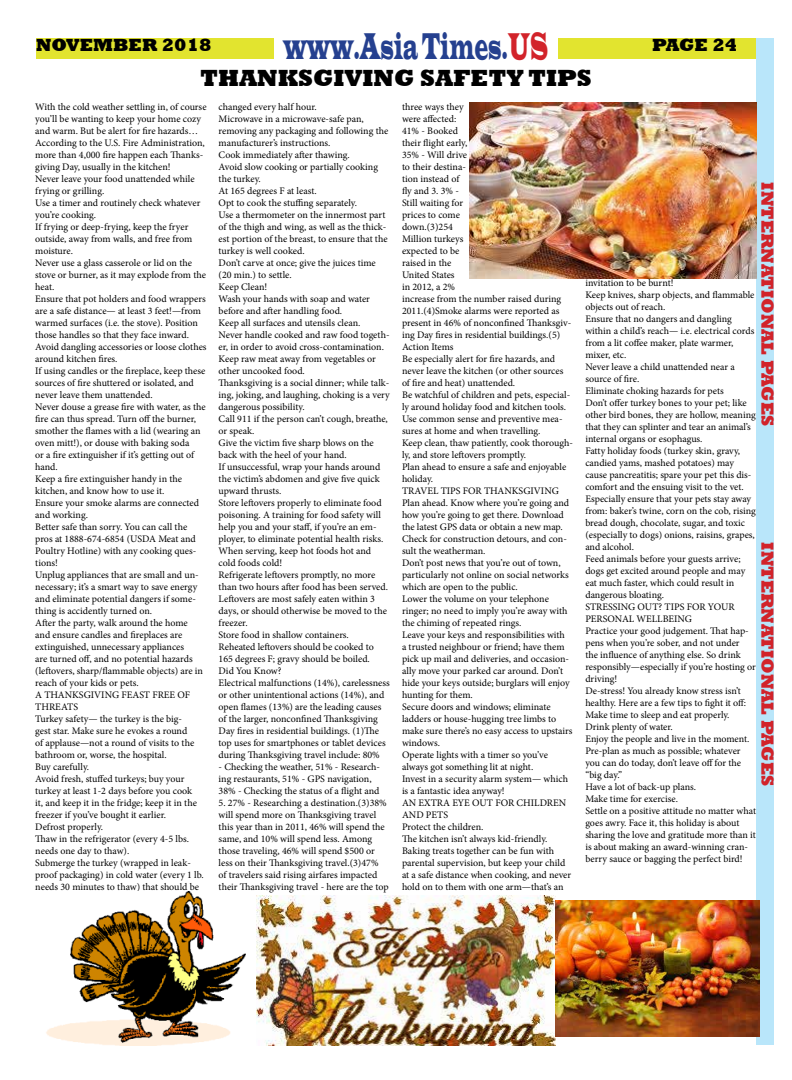
<style>
.page{position:relative;width:792px;height:1080px;background:#fff}
.page>*{position:absolute;margin:0;border:0;box-sizing:border-box;transform-origin:0 0}
.t1{font:38.3px "Latin Wide";color:#25408f;scale:.39 1}
.t2{font:800 24px "Rockwell";color:#000}
.t3{font:800 18px "Rockwell";color:#d2232a}
.t4{font:800 18px "Rockwell";color:#000}
.t5{font:10px/12px "Minion Pro";color:#000}
.s1{color:#d2232a}
</style>
<div class="page">
<div style="left:36px;top:39px;width:720px;height:20px;background:#e2e42f"></div>
<div style="left:274px;top:37px;width:284px;height:24px;background:#fff"></div>
<div style="left:756px;top:38px;width:18px;height:1007px;background:#b9e6fa"></div>
<img style="left:470px;top:102px;width:287px;height:176px">
<img style="left:256px;top:896px;width:299px;height:149px">
<img style="left:46px;top:891px;width:199px;height:154px">
<img style="left:555px;top:901px;width:204px;height:135px">
<h3 class="t4" style="left:36px;top:35px;width:177px">NOVEMBER 2018</h3>
<h1 class="t1" style="left:283px;top:22px;width:681px">www.Asia Times.<span class="s1">US</span></h1>
<h3 class="t4" style="left:652px;top:35px;width:86px">PAGE 24</h3>
<h2 class="t2" style="left:200px;top:64px;width:393px">THANKSGIVING SAFETY TIPS</h2>
<p class="t5" style="left:35px;top:100px;width:173px">With the cold weather settling in, of course you’ll be wanting to keep your home cozy and warm. But be alert for fire hazards… According to the U.S. Fire Administration, more than 4,000 fire happen each Thanks&shy;giving Day, usually in the kitchen!<br>Never leave your food unattended while frying or grilling.<br>Use a timer and routinely check whatever you’re cooking.<br>If frying or deep-frying, keep the fryer outside, away from walls, and free from moisture.<br>Never use a glass casserole or lid on the stove or burner, as it may explode from the heat.<br>Ensure that pot holders and food wrappers are a safe distance— at least 3 feet!—from warmed surfaces (i.e. the stove). Position those handles so that they face inward.<br>Avoid dangling accessories or loose clothes around kitchen fires.<br>If using candles or the fireplace, keep these sources of fire shuttered or isolated, and never leave them unattended.<br>Never douse a grease fire with water, as the fire can thus spread. Turn off the burner, smother the flames with a lid (wearing an oven mitt!), or douse with baking soda<br>or a fire extinguisher if it’s getting out of hand.<br>Keep a fire extinguisher handy in the kitchen, and know how to use it.<br>Ensure your smoke alarms are connected and working.<br>Better safe than sorry. You can call the pros at 1888-674-6854 (USDA Meat and Poultry Hotline) with any cooking ques&shy;tions!<br>Unplug appliances that are small and un&shy;necessary; it’s a smart way to save energy and eliminate potential dangers if some&shy;thing is accidently turned on.<br>After the party, walk around the home<br>and ensure candles and fireplaces are extinguished, unnecessary appliances<br>are turned off, and no potential hazards (leftovers, sharp/flammable objects) are in reach of your kids or pets.<br>A THANKSGIVING FEAST FREE OF THREATS<br>Turkey safety— the turkey is the big-<br>gest star. Make sure he evokes a round<br>of applause—not a round of visits to the bathroom or, worse, the hospital.<br>Buy carefully.<br>Avoid fresh, stuffed turkeys; buy your turkey at least 1-2 days before you cook<br>it, and keep it in the fridge; keep it in the freezer if you’ve bought it earlier.<br>Defrost properly.<br>Thaw in the refrigerator (every 4-5 lbs. needs one day to thaw).<br>Submerge the turkey (wrapped in leak&shy;proof packaging) in cold water (every 1 lb. needs 30 minutes to thaw) that should be</p>
<p class="t5" style="left:219px;top:100px;width:173px">changed every half hour.<br>Microwave in a microwave-safe pan, removing any packaging and following the manufacturer’s instructions.<br>Cook immediately after thawing.<br>Avoid slow cooking or partially cooking the turkey.<br>At 165 degrees F at least.<br>Opt to cook the stuffing separately.<br>Use a thermometer on the innermost part of the thigh and wing, as well as the thick&shy;est portion of the breast, to ensure that the turkey is well cooked.<br>Don’t carve at once; give the juices time (20 min.) to settle.<br>Keep Clean!<br>Wash your hands with soap and water before and after handling food.<br>Keep all surfaces and utensils clean.<br>Never handle cooked and raw food togeth&shy;er, in order to avoid cross-contamination.<br>Keep raw meat away from vegetables or other uncooked food.<br>Thanksgiving is a social dinner; while talk&shy;ing, joking, and laughing, choking is a very dangerous possibility.<br>Call 911 if the person can’t cough, breathe, or speak.<br>Give the victim five sharp blows on the back with the heel of your hand.<br>If unsuccessful, wrap your hands around the victim’s abdomen and give five quick upward thrusts.<br>Store leftovers properly to eliminate food poisoning. A training for food safety will help you and your staff, if you’re an em&shy;ployer, to eliminate potential health risks.<br>When serving, keep hot foods hot and cold foods cold!<br>Refrigerate leftovers promptly, no more than two hours after food has been served.<br>Leftovers are most safely eaten within 3 days, or should otherwise be moved to the freezer.<br>Store food in shallow containers.<br>Reheated leftovers should be cooked to 165 degrees F; gravy should be boiled.<br>Did You Know?<br>Electrical malfunctions (14%), carelessness or other unintentional actions (14%), and open flames (13%) are the leading causes of the larger, nonconfined Thanksgiving Day fires in residential buildings. (1)The top uses for smartphones or tablet devices during Thanksgiving travel include: 80%</p>
<p class="t5" style="left:402px;top:100px;width:173px">three ways they<br>were affected:<br>41% - Booked<br>their flight early,<br>35% - Will drive<br>to their destina-<br>tion instead of<br>fly and 3. 3% -<br>Still waiting for<br>prices to come<br>down.(3)254<br>Million turkeys<br>expected to be<br>raised in the<br>United States<br>in 2012, a 2%<br>increase from the number raised during<br>2011.(4)Smoke alarms were reported as present in 46% of nonconfined Thanksgiv&shy;ing Day fires in residential buildings.(5)<br>Action Items<br>Be especially alert for fire hazards, and never leave the kitchen (or other sources of fire and heat) unattended.<br>Be watchful of children and pets, especial&shy;ly around holiday food and kitchen tools.<br>Use common sense and preventive mea&shy;sures at home and when travelling.<br>Keep clean, thaw patiently, cook thorough&shy;ly, and store leftovers promptly.<br>Plan ahead to ensure a safe and enjoyable holiday.<br>TRAVEL TIPS FOR THANKSGIVING<br>Plan ahead. Know where you’re going and how you’re going to get there. Download the latest GPS data or obtain a new map.<br>Check for construction detours, and con&shy;sult the weatherman.<br>Don’t post news that you’re out of town, particularly not online on social networks which are open to the public.<br>Lower the volume on your telephone ringer; no need to imply you’re away with the chiming of repeated rings.<br>Leave your keys and responsibilities with<br>a trusted neighbour or friend; have them pick up mail and deliveries, and occasion&shy;ally move your parked car around. Don’t hide your keys outside; burglars will enjoy hunting for them.<br>Secure doors and windows; eliminate ladders or house-hugging tree limbs to make sure there’s no easy access to upstairs windows.<br>Operate lights with a timer so you’ve always got something lit at night.<br>Invest in a security alarm system— which is a fantastic idea anyway!<br>AN EXTRA EYE OUT FOR CHILDREN<br>AND PETS<br>Protect the children.<br>The kitchen isn’t always kid-friendly.<br>Baking treats together can be fun with parental supervision, but keep your child at a safe distance when cooking, and never hold on to them with one arm—that’s an</p>
<h3 class="t3" style="left:778px;top:182px;width:245px;rotate:90deg">INTERNATIONAL PAGES</h3>
<p class="t5" style="left:585px;top:276px;width:172px">invitation to be burnt!<br>Keep knives, sharp objects, and flammable objects out of reach.<br>Ensure that no dangers and dangling within a child’s reach— i.e. electrical cords from a lit coffee maker, plate warmer, mixer, etc.<br>Never leave a child unattended near a source of fire.<br>Eliminate choking hazards for pets<br>Don’t offer turkey bones to your pet; like other bird bones, they are hollow, meaning that they can splinter and tear an animal’s internal organs or esophagus.<br>Fatty holiday foods (turkey skin, gravy, candied yams, mashed potatoes) may cause pancreatitis; spare your pet this dis&shy;comfort and the ensuing visit to the vet.<br>Especially ensure that your pets stay away from: baker’s twine, corn on the cob, rising bread dough, chocolate, sugar, and toxic (especially to dogs) onions, raisins, grapes, and alcohol.<br>Feed animals before your guests arrive; dogs get excited around people and may eat much faster, which could result in dangerous bloating.<br>STRESSING OUT? TIPS FOR YOUR PERSONAL WELLBEING<br>Practice your good judgement. That hap&shy;pens when you’re sober, and not under<br>the influence of anything else. So drink responsibly—especially if you’re hosting or driving!<br>De-stress! You already know stress isn’t healthy. Here are a few tips to fight it off:<br>Make time to sleep and eat properly.<br>Drink plenty of water.<br>Enjoy the people and live in the moment.<br>Pre-plan as much as possible; whatever you can do today, don’t leave off for the “big day.”<br>Have a lot of back-up plans.<br>Make time for exercise.<br>Settle on a positive attitude no matter what goes awry. Face it, this holiday is about sharing the love and gratitude more than it is about making an award-winning cran&shy;berry sauce or bagging the perfect bird!</p>
<h3 class="t3" style="left:778px;top:542px;width:245px;rotate:90deg">INTERNATIONAL PAGES</h3>
<p class="t5" style="left:219px;top:760px;width:163px">- Checking the weather, 51% - Research&shy;ing restaurants, 51% - GPS navigation,<br>38% - Checking the status of a flight and</p>
<p class="t5" style="left:219px;top:796px;width:172px">5. 27% - Researching a destination.(3)38% will spend more on Thanksgiving travel this year than in 2011, 46% will spend the same, and 10% will spend less. Among those traveling, 46% will spend $500 or less on their Thanksgiving travel.(3)47% of travelers said rising airfares impacted their Thanksgiving travel - here are the top</p>
</div>
